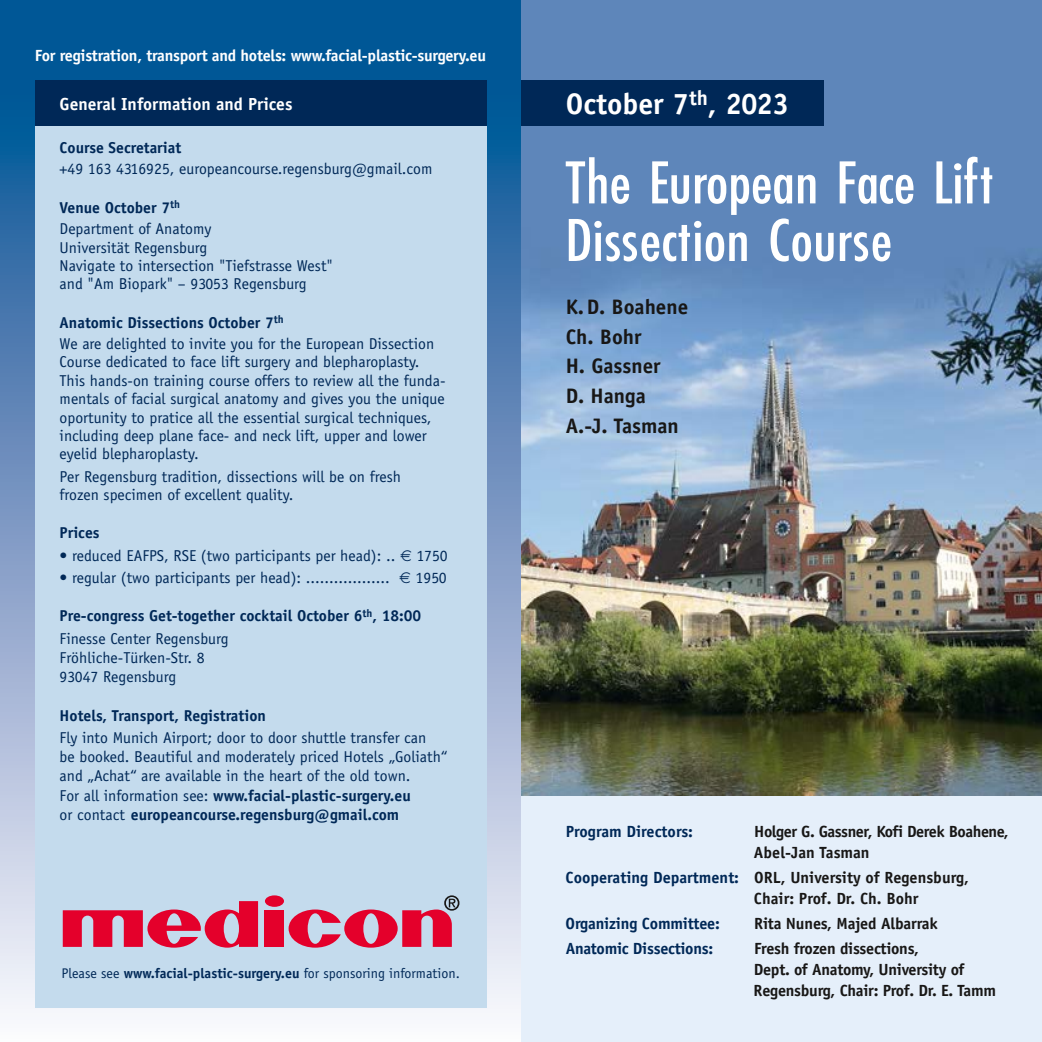
<style>
.page{position:relative;width:1042px;height:1042px;background:#fff}
.page>*{position:absolute;margin:0;border:0;box-sizing:border-box;transform-origin:0 0}
.t1{font:63px/57.6px "Futura Medium Condensed DTC";color:#fff;scale:1.05 1}
.t2{font:700 29.75px "AT Officina Sans";color:#fff}
.t3{font:700 21px/29.8px "AT Officina Sans";color:#181716}
.t4{font:700 17.5px "AT Officina Sans";color:#fff}
.t5{font:700 16.1px/21px "AT Officina Sans";letter-spacing:-.015em;color:#181716}
.t6{font:700 16.1px "AT Officina Sans";letter-spacing:-.015em;color:#fff}
.t7{font:700 16.1px "AT Officina Sans";letter-spacing:-.01em;color:#002857}
.t8{font:15.75px/18.4px "AT Officina Sans";color:#002857}
.t9{font:700 15.75px/22.4px "AT Officina Sans";color:#002857}
.t10{font:14px "AT Officina Sans";color:#002857}
.s1{font-weight:700}
.s2{font-weight:400}
.s3{color:#002857}
</style>
<div class="page">
<svg style="left:0;top:0;width:521px;height:1009px;background:#4e83b4"></svg>
<div style="left:35px;top:83px;width:451px;height:924px;background:#c4dbed"></div>
<div style="left:521px;top:795px;width:521px;height:247px;background:#e5effa"></div>
<img style="left:521px;top:0;width:521px;height:795px">
<div style="left:521px;top:81px;width:303px;height:45px;background:#002857"></div>
<div style="left:35px;top:81px;width:451px;height:45px;background:#002857"></div>
<div style="left:265px;top:910px;width:19px;height:37px;background:#e4002b"></div>
<div style="left:265px;top:895px;width:19px;height:12px;background:#e4002b;border-radius:50%"></div>
<svg style="left:289px;top:895px;width:170px;height:52px"></svg>
<svg style="left:63px;top:901px;width:195px;height:46px"></svg>
<p class="t6" style="left:35px;top:46px;width:453px">For registration, transport and hotels: www.facial-plastic-surgery.eu</p>
<p class="t4" style="left:60px;top:94px;width:234px">General Information and Prices</p>
<p class="t9" style="left:60px;top:136px;width:123px">Course Secretariat</p>
<p class="t8" style="left:60px;top:160px;width:374px">+49 163 4316925, europeancourse.regensburg@gmail.com</p>
<p class="t8" style="left:60px;top:196px;width:153px;line-height:21.5px"><span class="s1">Venue October 7</span><sup>th<br></sup>Department of Anatomy</p>
<p class="t8" style="left:60px;top:238px;width:275px">Universität Regensburg<br>Navigate to intersection "Tiefstrasse West" and "Am Biopark" – 93053 Regensburg</p>
<p class="t8" style="left:60px;top:311px;width:376px;line-height:21.5px"><span class="s1">Anatomic Dissections October 7</span><sup>th<br></sup>We are delighted to invite you for the European Dissection</p>
<p class="t8" style="left:60px;top:353px;width:387px">Course dedicated to face lift surgery and blepharoplasty.<br>This hands-on training course offers to review all the funda&shy;mentals of facial surgical anatomy and gives you the unique oportunity to pratice all the essential surgical techniques, including deep plane face- and neck lift, upper and lower eyelid blepharoplasty.</p>
<p class="t8" style="left:60px;top:467px;width:343px">Per Regensburg tradition, dissections will be on fresh frozen specimen of excellent quality.</p>
<p class="t9" style="left:60px;top:522px;width:41px">Prices</p>
<p class="t8" style="left:60px;top:546px;width:337px">• reduced EAFPS, RSE (two participants per head): ..</p>
<p class="t8" style="left:416px;top:546px;width:33px">1750</p>
<p class="t8" style="left:60px;top:568px;width:332px">• regular (two participants per head): ..................</p>
<p class="t8" style="left:415px;top:568px;width:33px">1950</p>
<p class="t9" style="left:60px;top:604px;width:363px">Pre-congress Get-together cocktail October 6<sup>th</sup>, 18:00<br><span class="s2">Finesse Center Regensburg</span></p>
<p class="t8" style="left:60px;top:648px;width:147px;line-height:19.2px">Fröhliche-Türken-Str. 8<br>93047 Regensburg</p>
<p class="t9" style="left:60px;top:704px;width:208px">Hotels, Transport, Registration</p>
<p class="t8" style="left:60px;top:728px;width:389px;line-height:19.2px">Fly into Munich Airport; door to door shuttle transfer can<br>be booked. Beautiful and moderately priced Hotels „Goliath“ and „Achat“ are available in the heart of the old town.<br>For all information see: <span class="s1">www.facial-plastic-surgery.eu<br></span>or contact <span class="s1">europeancourse.regensburg@gmail.com</span></p>
<p class="t10" style="left:62px;top:964px;width:400px">Please see <span class="s1">www.facial-plastic-surgery.eu</span> for sponsoring information.</p>
<h2 class="t2" style="left:566px;top:86px;width:225px">October 7<sup>th</sup>, 2023</h2>
<h1 class="t1" style="left:565px;top:153px;width:409px">The European Face Lift<br>Dissection Course</h1>
<h3 class="t3" style="left:566px;top:291px;width:124px">K.D. Boahene<br>Ch. Bohr<br>H. Gassner<br>D. Hanga<br>A.-J. Tasman</h3>
<p class="t7" style="left:566px;top:822px;width:129px">Program Directors:</p>
<p class="t5" style="left:754px;top:821px;width:256px">Holger G. Gassner, Kofi Derek Boahene,<br>Abel-Jan Tasman</p>
<p class="t5" style="left:754px;top:867px;width:216px;text-indent:-188px"><span class="s3">Cooperating Department:</span> ORL, University of Regensburg,<br>Chair: Prof. Dr. Ch. Bohr</p>
<p class="t7" style="left:565px;top:913px;width:156px">Organizing Committee:</p>
<p class="t5" style="left:754px;top:913px;width:185px">Rita Nunes, Majed Albarrak</p>
<p class="t7" style="left:566px;top:938px;width:149px">Anatomic Dissections:</p>
<p class="t5" style="left:753px;top:938px;width:244px">Fresh frozen dissections,<br>Dept. of Anatomy, University of<br>Regensburg, Chair: Prof. Dr. E. Tamm</p>
</div>
